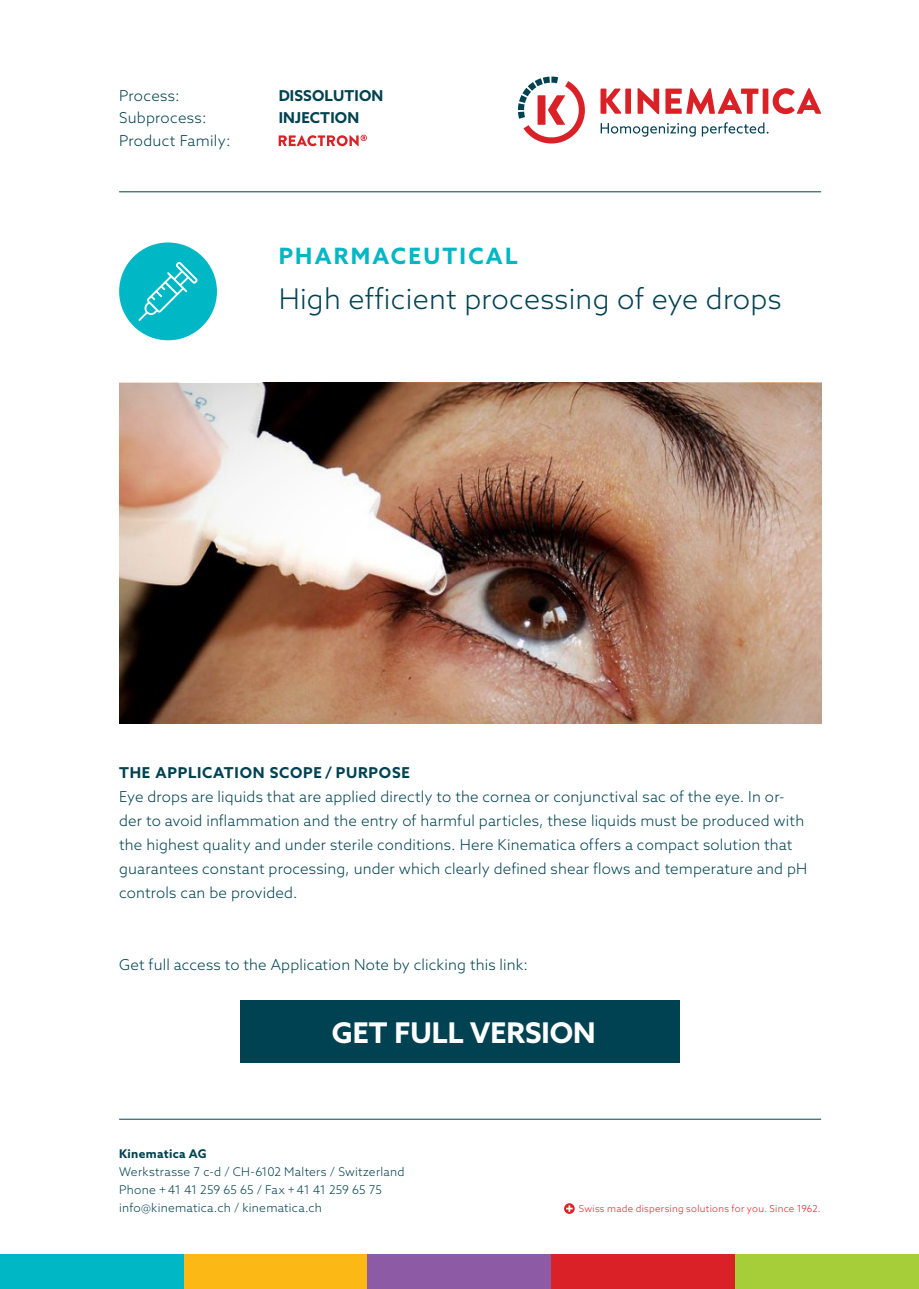
<style>
.page{position:relative;width:919px;height:1289px;background:#fff}
.page>*{position:absolute;margin:0;border:0;box-sizing:border-box;transform-origin:0 0}
.t1{font:300 28.5px "Azo Sans";letter-spacing:.01em;color:#004251}
.t2{font:700 28.5px "Azo Sans";color:#fff}
.t3{font:700 22.5px "Azo Sans";letter-spacing:.1em;color:#00b7c5}
.t4{font:300 15px/24px "Azo Sans";letter-spacing:.01em;color:#004251}
.t5{font:700 15px "Azo Sans";letter-spacing:.05em;color:#004251}
.t6{font:700 15px "Azo Sans";letter-spacing:.01em;color:#004251}
.t7{font:300 12px/18px "Azo Sans";letter-spacing:.02em;color:#004251}
.t8{font:700 12px "Azo Sans";letter-spacing:.025em;color:#004251}
.t9{font:300 9.6px "Azo Sans";letter-spacing:.03em;color:#da2128}
</style>
<div class="page">
<svg style="left:600px;top:89px;width:21px;height:25px"></svg>
<div style="left:625px;top:89px;width:6px;height:25px;background:#da2128"></div>
<svg style="left:637px;top:88px;width:22px;height:26px"></svg>
<svg style="left:665px;top:88px;width:93px;height:26px"></svg>
<div style="left:762px;top:89px;width:6px;height:25px;background:#da2128"></div>
<svg style="left:772px;top:88px;width:49px;height:26px"></svg>
<svg style="left:518px;top:77px;width:67px;height:66px"></svg>
<svg style="left:600px;top:123px;width:95px;height:14px"></svg>
<svg style="left:701px;top:122px;width:67px;height:14px"></svg>
<hr style="left:119px;top:191px;width:702px;height:1px;background:#004251">
<div style="left:184px;top:1254px;width:183px;height:34px;background:#fcb814"></div>
<div style="left:367px;top:1254px;width:184px;height:34px;background:#8d5ba6"></div>
<div style="left:551px;top:1254px;width:184px;height:34px;background:#da2128"></div>
<div style="left:735px;top:1254px;width:183px;height:34px;background:#a6ce39"></div>
<div style="left:0;top:1254px;width:184px;height:34px;background:#00b7c5"></div>
<svg style="left:279px;top:135px;width:88px;height:11px"></svg>
<hr style="left:119px;top:1118px;width:702px;height:1px;background:#004251">
<svg style="left:564px;top:1203px;width:10px;height:10px"></svg>
<svg style="left:566px;top:1205px;width:6px;height:6px"></svg>
<img style="left:119px;top:383px;width:702px;height:340px">
<div style="left:240px;top:1000px;width:439px;height:62px;background:#004251"></div>
<div style="left:119px;top:242px;width:98px;height:98px;background:#00b7c5;border-radius:50%"></div>
<svg style="left:138px;top:262px;width:60px;height:59px"></svg>
<p class="t4" style="left:119px;top:83px;width:62px">Process:</p>
<p class="t6" style="left:279px;top:86px;width:106px">DISSOLUTION</p>
<p class="t4" style="left:119px;top:106px;width:89px">Subprocess:</p>
<p class="t6" style="left:279px;top:108px;width:82px">INJECTION</p>
<p class="t4" style="left:119px;top:128px;width:113px">Product Family:</p>
<h2 class="t3" style="left:279px;top:241px;width:240px">PHARMACEUTICAL</h2>
<h1 class="t1" style="left:279px;top:280px;width:504px">High efficient processing of eye drops</h1>
<p class="t5" style="left:119px;top:762px;width:292px">THE APPLICATION SCOPE / PURPOSE</p>
<p class="t4" style="left:119px;top:784px;width:689px">Eye drops are liquids that are applied directly to the cornea or conjunctival sac of the eye. In or&shy;der to avoid inflammation and the entry of harmful particles, these liquids must be produced with the highest quality and under sterile conditions. Here Kinematica offers a compact solution that guarantees constant processing, under which clearly defined shear flows and temperature and pH controls can be provided.</p>
<p class="t4" style="left:119px;top:952px;width:410px">Get full access to the Application Note by clicking this link:</p>
<h1 class="t2" style="left:332px;top:1013px;width:265px">GET FULL VERSION</h1>
<p class="t8" style="left:119px;top:1145px;width:89px">Kinematica AG</p>
<p class="t7" style="left:119px;top:1162px;width:287px">Werkstrasse 7 c-d / CH-6102 Malters / Switzerland<br>Phone +41 41 259 65 65 / Fax +41 41 259 65 75 info@kinematica.ch / kinematica.ch</p>
<p class="t9" style="left:579px;top:1202px;width:243px">Swiss made dispersing solutions for you. Since 1962.</p>
</div>
